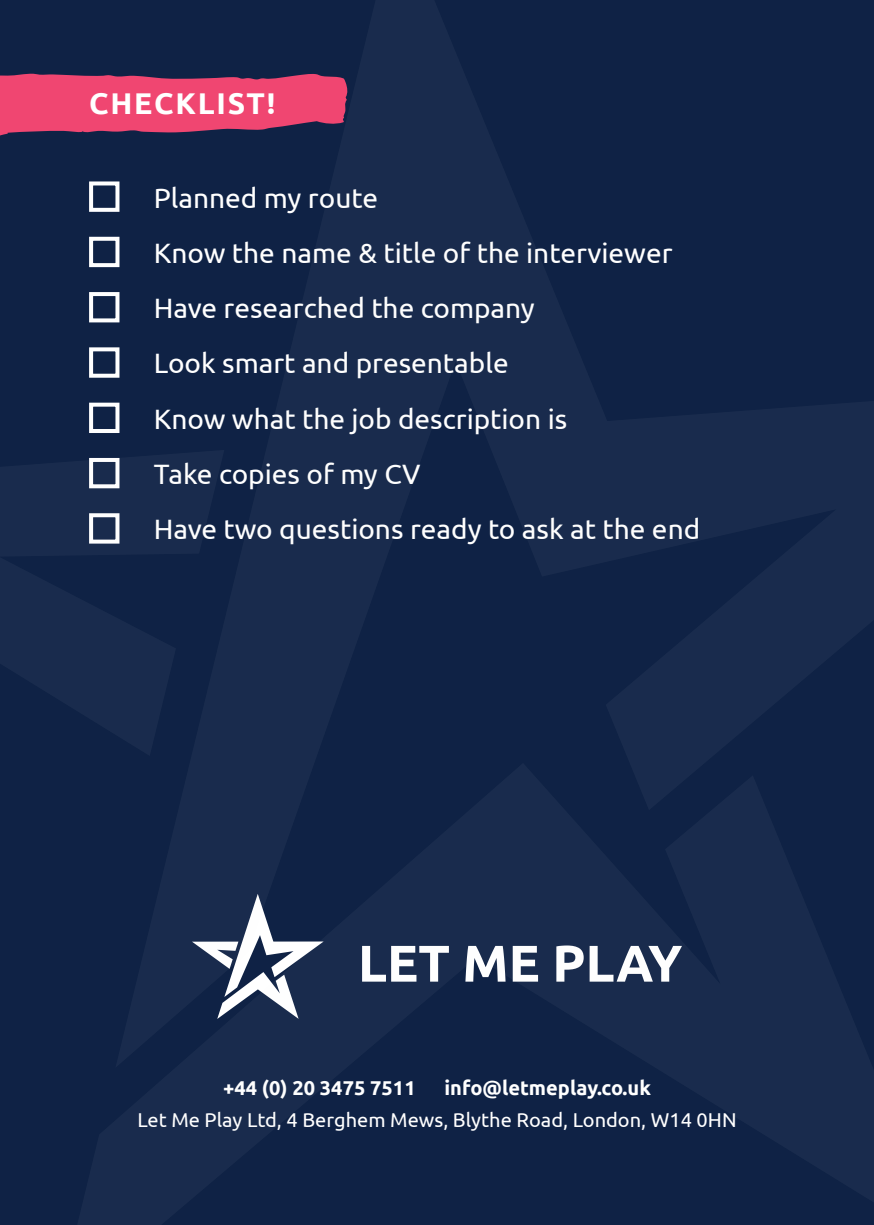
<style>
.page{position:relative;width:874px;height:1225px;background:#fff}
.page>*{position:absolute;margin:0;border:0;box-sizing:border-box;transform-origin:0 0}
.t1{font:700 30px "Ubuntu";letter-spacing:.06em;color:#fff}
.t2{font:28px "Ubuntu";color:#fff}
.t3{font:20px "Ubuntu";color:#fff}
.t4{font:700 20px "Ubuntu";color:#fff}
</style>
<div class="page">
<div style="left:0;top:0;width:873px;height:1225px;background:#0f2245"></div>
<div style="left:89px;top:181px;width:30px;height:31px;border:4px solid #fff"></div>
<div style="left:89px;top:237px;width:30px;height:30px;border:4px solid #fff"></div>
<div style="left:89px;top:292px;width:30px;height:30px;border:4px solid #fff"></div>
<div style="left:89px;top:347px;width:30px;height:31px;border:4px solid #fff"></div>
<div style="left:89px;top:403px;width:30px;height:30px;border:4px solid #fff"></div>
<svg style="left:0;top:73px;width:115px;height:63px;background:#d9426c"></svg>
<svg style="left:89px;top:458px;width:26px;height:86px;fill:#192b4d"></svg>
<svg style="left:115px;top:73px;width:233px;height:471px"></svg>
<svg style="left:192px;top:893px;width:490px;height:126px;fill:#192b4d"></svg>
<p class="t1" style="left:89px;top:85px;width:188px">CHECKLIST!</p>
<p class="t2" style="left:154px;top:181px;width:226px">Planned my route</p>
<p class="t2" style="left:154px;top:236px;width:520px">Know the name &amp; title of the interviewer</p>
<p class="t2" style="left:154px;top:291px;width:382px">Have researched the company</p>
<p class="t2" style="left:154px;top:346px;width:356px">Look smart and presentable</p>
<p class="t2" style="left:154px;top:402px;width:415px">Know what the job description is</p>
<p class="t2" style="left:154px;top:457px;width:268px">Take copies of my CV</p>
<p class="t2" style="left:154px;top:512px;width:547px">Have two questions ready to ask at the end</p>
<p class="t4" style="left:223px;top:1075px;width:194px">+44 (0) 20 3475 7511</p>
<p class="t4" style="left:444px;top:1075px;width:208px">info@letmeplay.co.uk</p>
<p class="t3" style="left:137px;top:1107px;width:600px">Let Me Play Ltd, 4 Berghem Mews, Blythe Road, London, W14 0HN</p>
</div>
